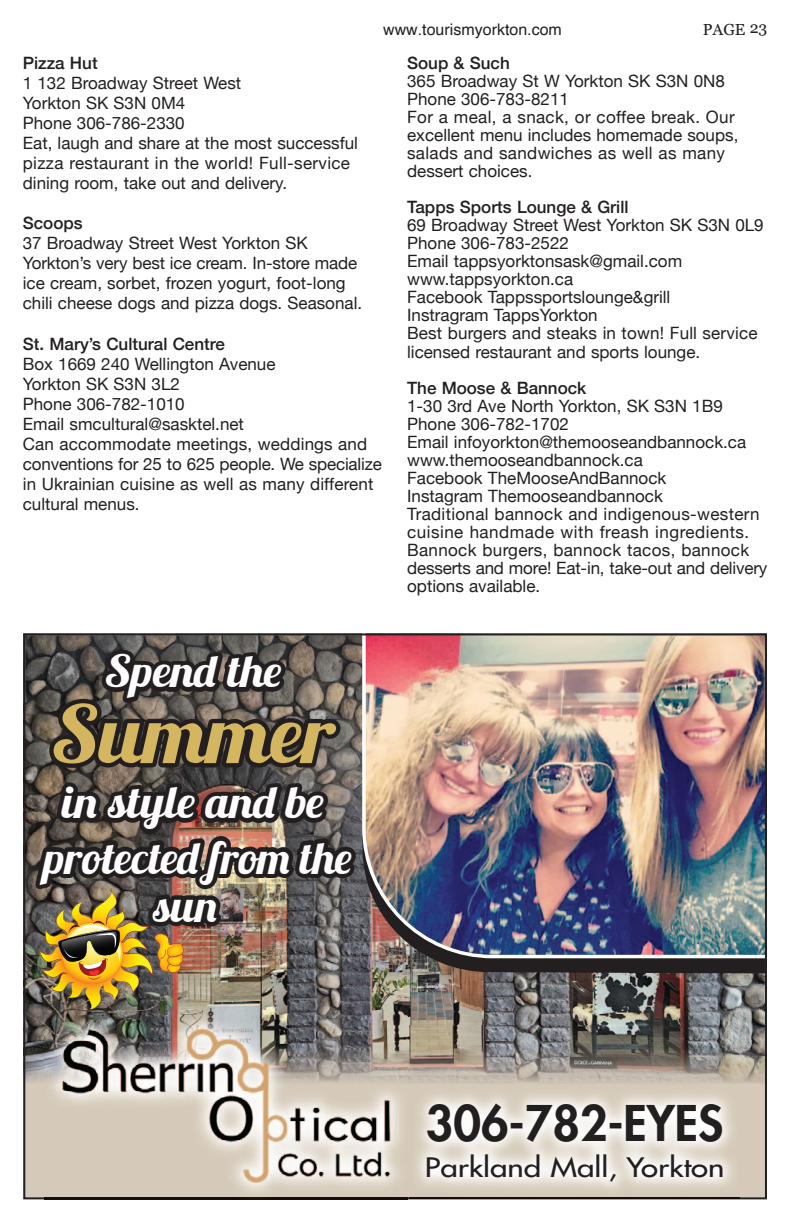
<style>
.page{position:relative;width:794px;height:1224px;background:#fff}
.page>*{position:absolute;margin:0;border:0;box-sizing:border-box;transform-origin:0 0}
.t1{font:79.8px "Lobster 1.3";color:#d4b560;scale:1.07 1}
.t2{font:800 47.8px "Futura Std";color:#231f20}
.t3{font:44.4px/55.2px "Lobster 1.3";color:#fff;text-align:center;scale:1.07 1}
.t4{font:44.4px "Lobster 1.3";color:#fff}
.t5{font:500 26px "Futura Std";color:#231f20;scale:1.2 1}
.t6{font:17px/18px "Helvetica Neue";color:#231f20}
.t7{font:500 17px "Helvetica Neue";color:#231f20}
.t8{font:16px "Helvetica";color:#231f20}
.t9{font:16px "Georgia";color:#231f20}
</style>
<div class="page">
<img style="left:23px;top:633px;width:743px;height:566px">
<img style="left:44px;top:1009px;width:364px;height:190px">
<img style="left:56px;top:1015px;width:342px;height:175px">
<img style="left:409px;top:1087px;width:330px;height:111px">
<img style="left:28px;top:633px;width:334px;height:376px">
<p class="t8" style="left:383px;top:17px;width:180px">www.tourismyorkton.com</p>
<p class="t9" style="left:702px;top:18px;width:66px">Page 23</p>
<p class="t7" style="left:23px;top:50px;width:76px">Pizza Hut</p>
<p class="t6" style="left:23px;top:74px;width:336px;line-height:20px">1 132 Broadway Street West<br>Yorkton SK S3N 0M4<br>Phone 306-786-2330<br>Eat, laugh and share at the most successful pizza restaurant in the world! Full-service dining room, take out and delivery.</p>
<p class="t7" style="left:23px;top:210px;width:61px">Scoops</p>
<p class="t6" style="left:23px;top:234px;width:341px;line-height:20px">37 Broadway Street West Yorkton SK Yorkton’s very best ice cream. In-store made ice cream, sorbet, frozen yogurt, foot-long chili cheese dogs and pizza dogs. Seasonal.</p>
<p class="t7" style="left:23px;top:330px;width:204px">St. Mary’s Cultural Centre</p>
<p class="t6" style="left:23px;top:354px;width:360px;line-height:20px">Box 1669 240 Wellington Avenue<br>Yorkton SK S3N 3L2<br>Phone 306-782-1010<br>Email smcultural@sasktel.net<br>Can accommodate meetings, weddings and conventions for 25 to 625 people. We specialize in Ukrainian cuisine as well as many different cultural menus.</p>
<h3 class="t3" style="left:104px;top:643px;width:167px">Spend the</h3>
<h1 class="t1" style="left:51px;top:683px;width:268px">Summer</h1>
<h3 class="t3" style="left:44px;top:774px;width:289px">in style and be protected from the</h3>
<h3 class="t4" style="left:153px;top:877px;width:66px">sun</h3>
<p class="t7" style="left:407px;top:50px;width:104px">Soup &amp; Such</p>
<p class="t6" style="left:407px;top:73px;width:333px">365 Broadway St W Yorkton SK S3N 0N8<br>Phone 306-783-8211<br>For a meal, a snack, or coffee break. Our excellent menu includes homemade soups, salads and sandwiches as well as many dessert choices.</p>
<p class="t7" style="left:407px;top:194px;width:223px">Tapps Sports Lounge &amp; Grill</p>
<p class="t6" style="left:407px;top:217px;width:358px">69 Broadway Street West Yorkton SK S3N 0L9<br>Phone 306-783-2522<br>Email tappsyorktonsask@gmail.com www.tappsyorkton.ca<br>Facebook Tappssportslounge&amp;grill<br>Instragram TappsYorkton<br>Best burgers and steaks in town! Full service licensed restaurant and sports lounge.</p>
<p class="t7" style="left:407px;top:374px;width:181px">The Moose &amp; Bannock</p>
<p class="t6" style="left:407px;top:397px;width:362px">1-30 3rd Ave North Yorkton, SK S3N 1B9<br>Phone 306-782-1702<br>Email infoyorkton@themooseandbannock.ca www.themooseandbannock.ca<br>Facebook TheMooseAndBannock<br>Instagram Themooseandbannock<br>Traditional bannock and indigenous-western cuisine handmade with freash ingredients.<br>Bannock burgers, bannock tacos, bannock desserts and more! Eat-in, take-out and delivery options available.</p>
<h2 class="t2" style="left:426px;top:1092px;width:299px">306-782-EYES</h2>
<h3 class="t5" style="left:425px;top:1150px;width:251px">Parkland Mall, Yorkton</h3>
</div>
